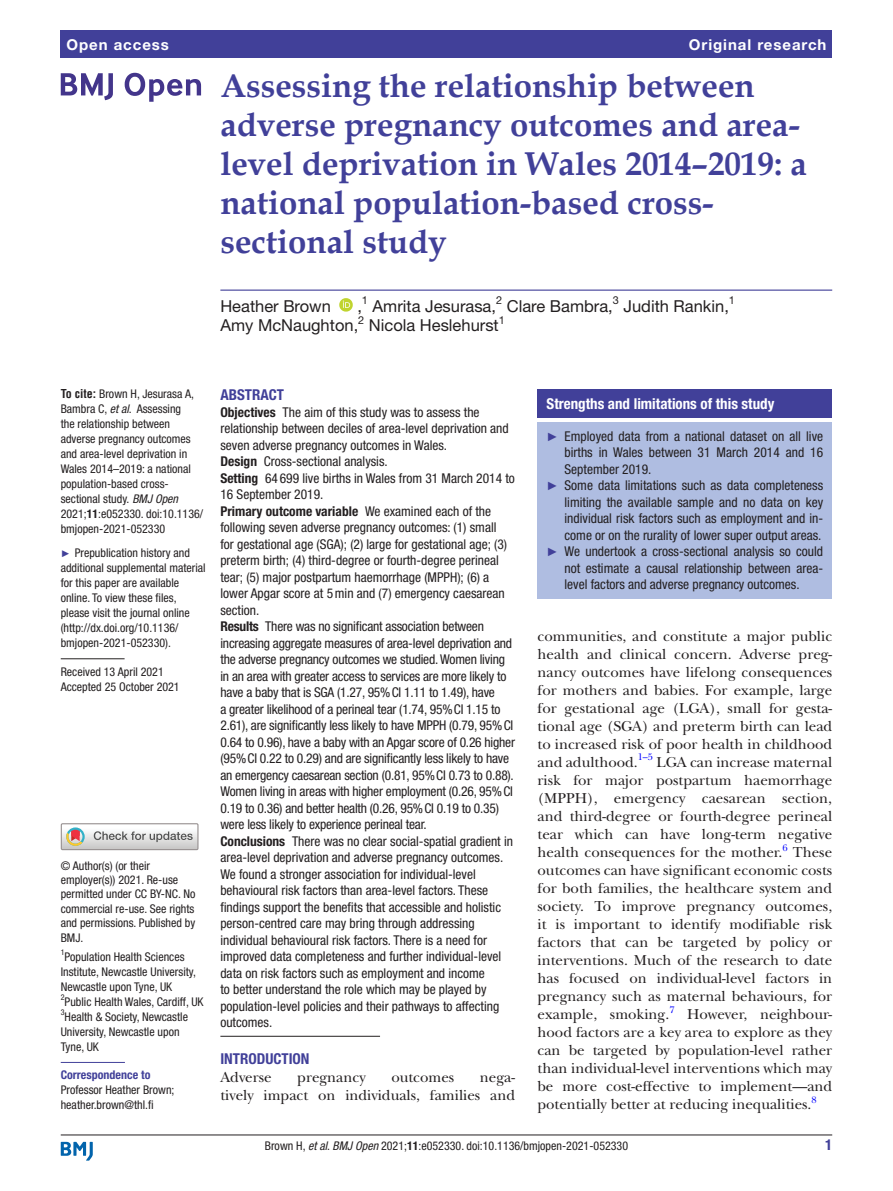
<style>
.page{position:relative;width:893px;height:1191px;background:#fff}
.page>*{position:absolute;margin:0;border:0;box-sizing:border-box;transform-origin:0 0}
.t1{font:700 33px/39px "Book Antiqua";color:#414099}
.t2{font:16.5px "Helvetica Neue LT Std";color:#231f20}
.t3{font:15px/18px "New Baskerville";color:#231f20;text-align:justify}
.t4{font:700 condensed 15px "Helvetica Neue LT Std";color:#fff}
.t5{font:700 15px "Helvetica Neue LT Std";letter-spacing:.065em;color:#fff}
.t6{font:700 condensed 15px "Helvetica Neue LT Std";color:#414099}
.t7{font:condensed 13.5px/16.5px "Helvetica Neue LT Std";color:#231f20}
.t8{font:condensed 12px/15px "Helvetica Neue LT Std";color:#231f20}
.t9{font:700 condensed 12px "Helvetica Neue LT Std";color:#414099}
.t10{font:10.95px "Helvetica Neue LT Std";color:#231f20}
.t11{font:9.9px "New Baskerville";color:#00f}
.t12{font:condensed 7.95px "Helvetica Neue LT Std";color:#231f20}
.s1{font-family:"Helvetica LT Std";font-weight:700}
.s2{font-style:italic}
.s3{font-weight:700}
.s4{font-family:"Arial";font-stretch:normal;font-size:9.75px;color:#414099}
.s5{font-family:"Arial";font-stretch:normal;font-size:12px;color:#414099}
</style>
<div class="page">
<hr style="left:61px;top:1134px;width:771px;height:1px;background:#231f20">
<svg style="left:61px;top:1141px;width:32px;height:19px"></svg>
<div style="left:61px;top:31px;width:771px;height:27px;background:#414099"></div>
<hr style="left:220px;top:289px;width:612px;height:2px;background:#414099">
<svg style="left:339px;top:298px;width:14px;height:14px"></svg>
<hr style="left:61px;top:658px;width:64px;height:1px;background:#231f20">
<hr style="left:61px;top:1062px;width:64px;height:1px;background:#414099">
<svg style="left:61px;top:73px;width:52px;height:27px"></svg>
<svg style="left:125px;top:73px;width:76px;height:29px"></svg>
<div style="left:61px;top:823px;width:138px;height:27px;border:1px solid #969090"></div>
<svg style="left:61px;top:823px;width:137px;height:26px"></svg>
<hr style="left:220px;top:1036px;width:160px;height:1px;background:#231f20">
<div style="left:538px;top:389px;width:294px;height:29px;background:#414099"></div>
<div style="left:538px;top:422px;width:294px;height:176px;background:#afbde1"></div>
<p class="t5" style="left:66px;top:35px;width:104px">Open access</p>
<p class="t5" style="left:689px;top:35px;width:139px">Original research</p>
<h1 class="t1" style="left:220px;top:66px;width:588px">Assessing the relationship between adverse pregnancy outcomes and area&shy;level deprivation in Wales 2014–2019: a national population-based cross&shy;sectional study</h1>
<p class="t2" style="left:220px;top:296px;width:112px">Heather Brown</p>
<p class="t2" style="left:357px;top:296px;width:6px">,</p>
<p class="t10" style="left:362px;top:294px;width:8px">1</p>
<p class="t2" style="left:373px;top:296px;width:125px">Amrita Jesurasa,</p>
<p class="t10" style="left:496px;top:294px;width:8px">2</p>
<p class="t2" style="left:507px;top:296px;width:108px">Clare Bambra,</p>
<p class="t10" style="left:613px;top:294px;width:8px">3</p>
<p class="t2" style="left:623px;top:296px;width:107px">Judith Rankin,</p>
<p class="t10" style="left:729px;top:294px;width:8px">1</p>
<p class="t2" style="left:220px;top:315px;width:139px">Amy McNaughton,</p>
<p class="t10" style="left:358px;top:313px;width:8px">2</p>
<p class="t2" style="left:369px;top:315px;width:131px">Nicola Heslehurst</p>
<p class="t10" style="left:499px;top:313px;width:8px">1</p>
<p class="t8" style="left:61px;top:386px;width:144px"><span class="s1">To cite:</span> Brown H, Jesurasa A,<br>Bambra C, <span class="s2">et al</span>. Assessing<br>the relationship between adverse pregnancy outcomes and area-level deprivation in<br>Wales 2014–2019: a national population-based cross&shy;sectional study. <span class="s2">BMJ Open<br></span>2021;<span class="s3">11</span>:e052330. doi:10.1136/ bmjopen-2021-052330</p>
<p class="t8" style="left:61px;top:545px;width:146px"><span class="s4">►</span> Prepublication history and additional supplemental material for this paper are available online. To view these files, please visit the journal online (http://dx.doi.org/10.1136/ bmjopen-2021-052330).</p>
<p class="t8" style="left:61px;top:664px;width:120px">Received 13 April 2021<br>Accepted 25 October 2021</p>
<p class="t8" style="left:61px;top:858px;width:136px;line-height:14.4px">© Author(s) (or their employer(s)) 2021. Re-use permitted under CC BY-NC. No commercial re-use. See rights and permissions. Published by<br>BMJ.</p>
<p class="t12" style="left:61px;top:948px;width:5px">1</p>
<p class="t8" style="left:61px;top:949px;width:144px;text-indent:4px">Population Health Sciences<br>Institute, Newcastle University,<br>Newcastle upon Tyne, UK<br><sup>2</sup>Public Health Wales, Cardiff, UK<br><sup>3</sup>Health &amp; Society, Newcastle<br>University, Newcastle upon<br>Tyne, UK</p>
<p class="t9" style="left:61px;top:1067px;width:91px">Correspondence to</p>
<p class="t8" style="left:61px;top:1082px;width:115px">Professor Heather Brown; heather.brown@thl.fi</p>
<p class="t6" style="left:220px;top:386px;width:65px">ABSTRACT</p>
<p class="t7" style="left:220px;top:403px;width:296px"><span class="s3">Objectives</span> The aim of this study was to assess the relationship between deciles of area-level deprivation and seven adverse pregnancy outcomes in Wales.<br><span class="s3">Design</span> Cross-sectional analysis.<br><span class="s3">Setting</span> 64 699 live births in Wales from 31 March 2014 to 16 September 2019.<br><span class="s3">Primary outcome variable</span> We examined each of the following seven adverse pregnancy outcomes: (1) small<br>for gestational age (SGA); (2) large for gestational age; (3) preterm birth; (4) third-degree or fourth-degree perineal tear; (5) major postpartum haemorrhage (MPPH); (6) a lower Apgar score at 5min and (7) emergency caesarean section.<br><span class="s3">Results</span> There was no significant association between increasing aggregate measures of area-level deprivation and the adverse pregnancy outcomes we studied. Women living in an area with greater access to services are more likely to have a baby that is SGA (1.27, 95%CI 1.11 to 1.49), have<br>a greater likelihood of a perineal tear (1.74, 95%CI 1.15 to 2.61), are significantly less likely to have MPPH (0.79, 95%CI 0.64 to 0.96), have a baby with an Apgar score of 0.26 higher (95%CI 0.22 to 0.29) and are significantly less likely to have an emergency caesarean section (0.81, 95%CI 0.73 to 0.88).<br>Women living in areas with higher employment (0.26, 95%CI 0.19 to 0.36) and better health (0.26, 95%CI 0.19 to 0.35) were less likely to experience perineal tear.<br><span class="s3">Conclusions</span> There was no clear social-spatial gradient in area-level deprivation and adverse pregnancy outcomes.<br>We found a stronger association for individual-level behavioural risk factors than area-level factors. These findings support the benefits that accessible and holistic person-centred care may bring through addressing individual behavioural risk factors. There is a need for improved data completeness and further individual-level data on risk factors such as employment and income<br>to better understand the role which may be played by population-level policies and their pathways to affecting outcomes.</p>
<p class="t6" style="left:220px;top:1049px;width:91px">INTRODUCTION</p>
<p class="t3" style="left:220px;top:1068px;width:53px">Adverse</p>
<p class="t3" style="left:297px;top:1068px;width:70px">pregnancy</p>
<p class="t3" style="left:391px;top:1068px;width:64px">outcomes</p>
<p class="t3" style="left:220px;top:1068px;width:296px;text-align:right">nega-<br>tively impact on individuals, families and</p>
<p class="t4" style="left:547px;top:395px;width:229px">Strengths and limitations of this study</p>
<p class="t7" style="left:547px;top:428px;width:278px"><span class="s5">►</span> Employed data from a national dataset on all live</p>
<p class="t7" style="left:565px;top:444px;width:260px">births in Wales between 31 March 2014 and 16</p>
<p class="t7" style="left:565px;top:461px;width:88px">September 2019.</p>
<p class="t7" style="left:547px;top:477px;width:278px"><span class="s5">►</span> Some data limitations such as data completeness</p>
<p class="t7" style="left:565px;top:494px;width:260px">limiting the available sample and no data on key</p>
<p class="t7" style="left:565px;top:510px;width:260px">individual risk factors such as employment and in-</p>
<p class="t7" style="left:565px;top:527px;width:258px">come or on the rurality of lower super output areas.</p>
<p class="t7" style="left:547px;top:543px;width:278px"><span class="s5">►</span> We undertook a cross-sectional analysis so could</p>
<p class="t7" style="left:565px;top:560px;width:260px">not estimate a causal relationship between area-</p>
<p class="t7" style="left:565px;top:576px;width:237px">level factors and adverse pregnancy outcomes.</p>
<p class="t3" style="left:538px;top:627px;width:296px">communities, and constitute a major public health and clinical concern. Adverse preg&shy;nancy outcomes have lifelong consequences for mothers and babies. For example, large for gestational age (LGA), small for gesta&shy;tional age (SGA) and preterm birth can lead to increased risk of poor health in childhood and adulthood.</p>
<p class="t11" style="left:638px;top:751px;width:17px">1–5</p>
<p class="t3" style="left:538px;top:753px;width:296px;text-indent:119px">LGA can increase maternal risk for major postpartum haemorrhage (MPPH), emergency caesarean section, and third-degree or fourth-degree perineal tear which can have long-term negative health consequences for the mother.</p>
<p class="t11" style="left:782px;top:841px;width:7px">6</p>
<p class="t3" style="left:538px;top:843px;width:296px;text-indent:255px">These outcomes can have significant economic costs for both families, the healthcare system and society. To improve pregnancy outcomes, it is important to identify modifiable risk factors that can be targeted by policy or interventions. Much of the research to date has focused on individual-level factors in pregnancy such as maternal behaviours, for example, smoking.<sup>7</sup></p>
<p class="t3" style="left:538px;top:1005px;width:296px;text-indent:150px">However, neighbour&shy;hood factors are a key area to explore as they can be targeted by population-level rather than individual-level interventions which may be more cost-effective to implement—and potentially better at reducing inequalities.</p>
<p class="t11" style="left:811px;top:1093px;width:7px">8</p>
<p class="t8" style="left:265px;top:1137px;width:365px">Brown H, <span class="s2">et al</span>. <span class="s2">BMJ Open</span> 2021;<span class="s3">11</span>:e052330. doi:10.1136/bmjopen-2021-052330</p>
<p class="t6" style="left:825px;top:1135px;width:9px">1</p>
</div>
